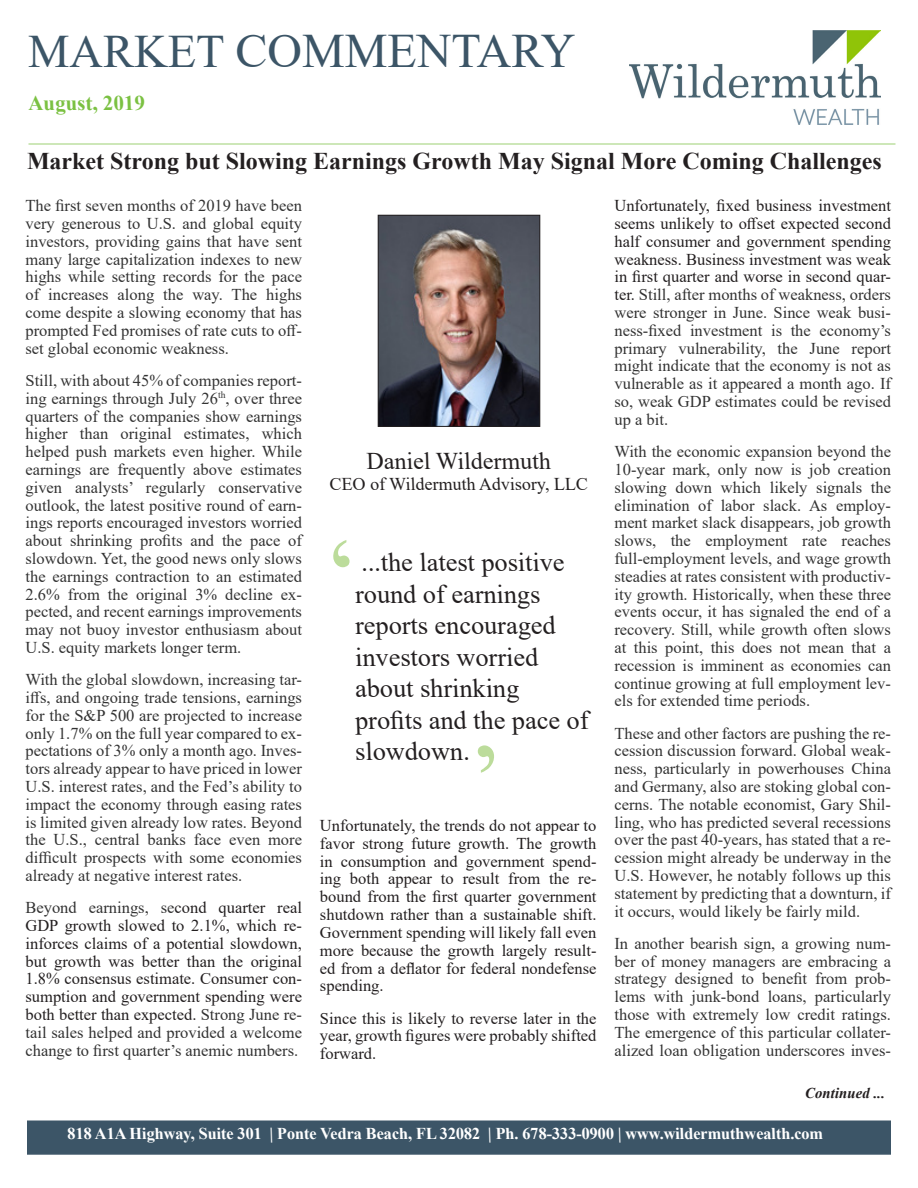
<style>
.page{position:relative;width:918px;height:1188px;background:#fff}
.page>*{position:absolute;margin:0;border:0;box-sizing:border-box;transform-origin:0 0}
.t1{font:108px "Times New Roman";color:#bcdc9b}
.t2{font:48px "Times New Roman";color:#3c5567}
.t3{font:26.25px/31.5px "Times New Roman";color:#231f20}
.t4{font:700 24px "Times New Roman";color:#231f20}
.t5{font:24px "Times New Roman";color:#231f20}
.t6{font:700 21px "Times New Roman";color:#7bc142}
.t7{font:18px "Times New Roman";color:#231f20}
.t8{font:16.5px/17.9px "Times New Roman";color:#333;text-align:justify}
.t9{font:16.5px/17.9px "Times New Roman";color:#231f20;text-align:justify}
.t10{font:700 16.5px "Times New Roman";color:#fff}
.t11{font:italic 700 15px "Times New Roman";color:#231f20}
.s1{font-size:46.5px}
.s2{color:#333}
.s3{color:#231f20}
</style>
<div class="page">
<hr style="left:28px;top:144px;width:868px;height:1px;background:#7bc142">
<img style="left:630px;top:30px;width:250px;height:95px">
<div style="left:27px;top:1120px;width:864px;height:35px;background:#3c5567;border:2px solid #3c5567"></div>
<img style="left:380px;top:217px;width:158px;height:208px">
<div style="left:378px;top:215px;width:162px;height:212px;border:1px solid #231f20"></div>
<h2 class="t2" style="left:28px;top:17px;width:549px"><span class="s1">MARKET</span> COMMENTARY</h2>
<p class="t6" style="left:29px;top:88px;width:119px">August, 2019</p>
<h3 class="t4" style="left:27px;top:143px;width:856px">Market Strong but Slowing Earnings Growth May Signal More Coming Challenges</h3>
<p class="t8" style="left:26px;top:196px;width:278px">The first seven months of 2019 have been very generous to U.S. and global equity investors, providing gains that have sent many large capitalization indexes to new highs while setting records for the pace of increases along the way. The highs come despite a slowing economy that has prompted Fed promises of rate cuts to off&shy;set global economic weakness.</p>
<p class="t8" style="left:26px;top:371px;width:278px">Still, with about 45% of companies report&shy;ing earnings through July 26<sup>th</sup>, over three quarters of the companies show earnings higher than original estimates, which helped push markets even higher. While earnings are frequently above estimates given analysts’ regularly conservative outlook, the latest positive round of earn&shy;ings reports encouraged investors worried about shrinking profits and the pace of slowdown. Yet, the good news only slows the earnings contraction to an estimated 2.6% from the original 3% decline ex&shy;pected, and recent earnings improvements may not buoy investor enthusiasm about U.S. equity markets longer term.</p>
<p class="t8" style="left:26px;top:670px;width:278px">With the global slowdown, increasing tar&shy;iffs, and ongoing trade tensions, earnings for the S&amp;P 500 are projected to increase only 1.7% on the full year compared to ex&shy;pectations of 3% only a month ago. Inves&shy;tors already appear to have priced in lower U.S. interest rates, and the Fed’s ability to impact the economy through easing rates is limited given already low rates. Beyond the U.S., central banks face even more difficult prospects with some economies already at negative interest rates.</p>
<p class="t9" style="left:26px;top:898px;width:278px"><span class="s2">Beyond earnings, se</span>cond quarter real GDP growth slowed to 2.1%, which re&shy;inforces claims of a potential slowdown, but growth was better than the original 1.8% consensus estimate. Consumer con&shy;sumption and government spending were both better than expected. <span class="s2">Strong June re&shy;tail sales helped and provided a welcome change to first quarter’s anemic numbers.</span></p>
<p class="t5" style="left:367px;top:444px;width:187px">Daniel Wildermuth</p>
<p class="t7" style="left:330px;top:471px;width:261px">CEO of Wildermuth Advisory, LLC</p>
<p class="t1" style="left:326px;top:501px;width:43px">‘</p>
<p class="t3" style="left:356px;top:546px;width:235px">...the latest positive round of earnings reports encouraged investors worried about shrinking profits and the pace of slowdown.</p>
<p class="t1" style="left:470px;top:706px;width:43px">’</p>
<p class="t9" style="left:320px;top:816px;width:278px">Unfortunately, the trends do not appear to favor strong future growth. The growth in consumption and government spend&shy;ing both appear to result from the re&shy;bound from the first quarter government shutdown rather than a sustainable shift.<br>Government spending will likely fall even more because the growth largely result&shy;ed from a deflator for federal nondefense spending.</p>
<p class="t9" style="left:320px;top:1009px;width:278px">Since this is likely to reverse later in the year, growth figures were probably shifted forward.</p>
<p class="t8" style="left:615px;top:196px;width:278px"><span class="s3">Unfortunately, fixed business investment seems unlikely to offset expected second half consumer and government spending weakness. Business investment was weak in first quarter and worse in second quar&shy;ter.</span> Still, after months of weakness, orders were stronger in June. Since weak busi&shy;ness-fixed investment is the economy’s primary vulnerability, the June report might indicate that the economy is not as vulnerable as it appeared a month ago. If so, weak GDP estimates could be revised up a bit.</p>
<p class="t8" style="left:615px;top:442px;width:278px">With the economic expansion beyond the 10-year mark, only now is job creation slowing down which likely signals the elimination of labor slack. As employ&shy;ment market slack disappears, job growth slows, the employment rate reaches full-employment levels, and wage growth steadies at rates consistent with productiv&shy;ity growth. Historically, when these three events occur, it has signaled the end of a recovery. Still, while growth often slows at this point, this does not mean that a recession is imminent as economies can continue growing at full employment lev&shy;els for extended time periods.</p>
<p class="t8" style="left:615px;top:724px;width:278px">These and other factors are pushing the re&shy;cession discussion forward. Global weak&shy;ness, particularly in powerhouses China and Germany, also are stoking global con&shy;cerns. The notable economist, Gary Shil&shy;ling, who has predicted several recessions over the past 40-years, has stated that a re&shy;cession might already be underway in the U.S. However, he notably follows up this statement by predicting that a downturn, if it occurs, would likely be fairly mild.</p>
<p class="t8" style="left:615px;top:934px;width:278px">In another bearish sign, a growing num&shy;ber of money managers are embracing a strategy designed to benefit from prob&shy;lems with junk-bond loans, particularly those with extremely low credit ratings.<br>The emergence of this particular collater&shy;alized loan obligation underscores inves-</p>
<p class="t11" style="left:805px;top:1083px;width:82px">Continued ...</p>
<p class="t10" style="left:68px;top:1122px;width:758px">818 A1A Highway, Suite 301 | Ponte Vedra Beach, FL 32082 | Ph. 678-333-0900 | www.wildermuthwealth.com</p>
</div>
